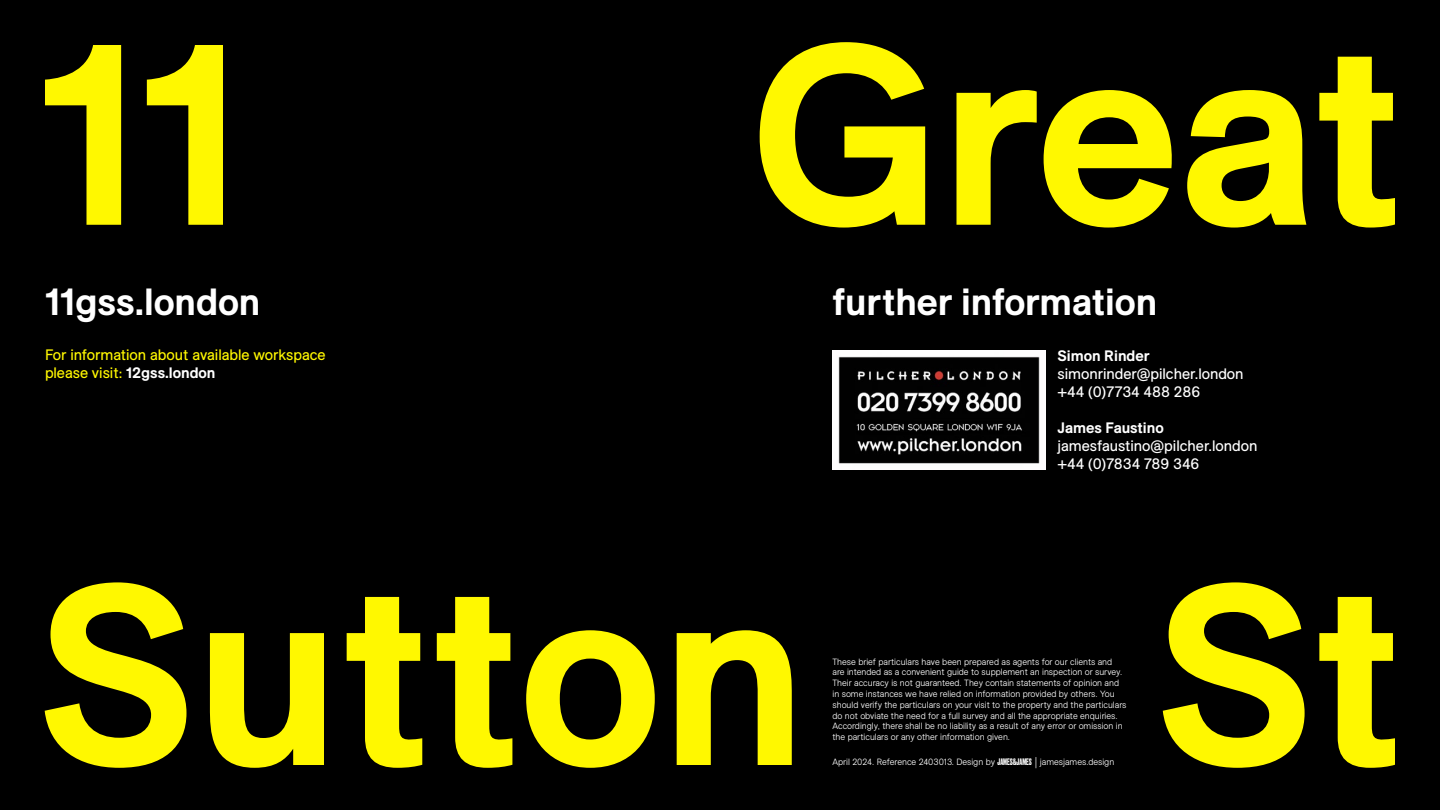
<style>
.page{position:relative;width:1440px;height:810px;background:#000}
.page>*{position:absolute;margin:0;border:0;box-sizing:border-box;transform-origin:0 0}
.t1{font:700 37.5px "ES Allianz";color:#fff}
.t2{font:15px/18px "ES Allianz";color:#fff}
.t3{font:15px/18px "ES Allianz";color:#fff800}
.t4{font:700 15px "ES Allianz";color:#fff}
.t5{font:300 9px/10.8px "ES Allianz";color:#fff}
.s1{font-weight:700;color:#fff}
.s2{font-family:"Druk Web";font-weight:500}
</style>
<div class="page">
<svg style="left:45px;top:45px;width:76px;height:180px"></svg>
<svg style="left:147px;top:45px;width:76px;height:180px"></svg>
<svg style="left:760px;top:42px;width:165px;height:186px"></svg>
<svg style="left:957px;top:90px;width:80px;height:135px"></svg>
<svg style="left:1044px;top:90px;width:128px;height:138px"></svg>
<svg style="left:1187px;top:90px;width:119px;height:138px"></svg>
<svg style="left:1319px;top:57px;width:76px;height:171px"></svg>
<svg style="left:45px;top:582px;width:141px;height:186px"></svg>
<svg style="left:210px;top:633px;width:114px;height:135px"></svg>
<svg style="left:347px;top:597px;width:75px;height:171px"></svg>
<svg style="left:437px;top:597px;width:75px;height:171px"></svg>
<svg style="left:526px;top:630px;width:129px;height:138px"></svg>
<svg style="left:677px;top:630px;width:115px;height:135px"></svg>
<svg style="left:1163px;top:582px;width:142px;height:186px"></svg>
<svg style="left:1319px;top:597px;width:76px;height:171px"></svg>
<img style="left:832px;top:350px;width:214px;height:119px">
<h1 class="t1" style="left:45px;top:273px;width:217px">11gss.london</h1>
<h1 class="t1" style="left:832px;top:273px;width:326px">further information</h1>
<h2 class="t3" style="left:45px;top:345px;width:282px">For information about available workspace please visit: <span class="s1">12gss.london</span></h2>
<h2 class="t4" style="left:1058px;top:344px;width:94px">Simon Rinder</h2>
<h2 class="t2" style="left:1058px;top:364px;width:188px">simonrinder@pilcher.london +44 (0)7734 488 286</h2>
<h2 class="t4" style="left:1058px;top:416px;width:108px">James Faustino</h2>
<h2 class="t2" style="left:1058px;top:436px;width:201px">jamesfaustino@pilcher.london +44 (0)7834 789 346</h2>
<p class="t5" style="left:832px;top:656px;width:295px">These brief particulars have been prepared as agents for our clients and are intended as a convenient guide to supplement an inspection or survey.<br>Their accuracy is not guaranteed. They contain statements of opinion and in some instances we have relied on information provided by others. You should verify the particulars on your visit to the property and the particulars do not obviate the need for a full survey and all the appropriate enquiries.<br>Accordingly, there shall be no liability as a result of any error or omission in the particulars or any other information given.</p>
<p class="t5" style="left:832px;top:756px;width:283px">April 2024. Reference 2403013. Design by <span class="s2">JAMES&amp;JAMES</span> | jamesjames.design</p>
</div>
